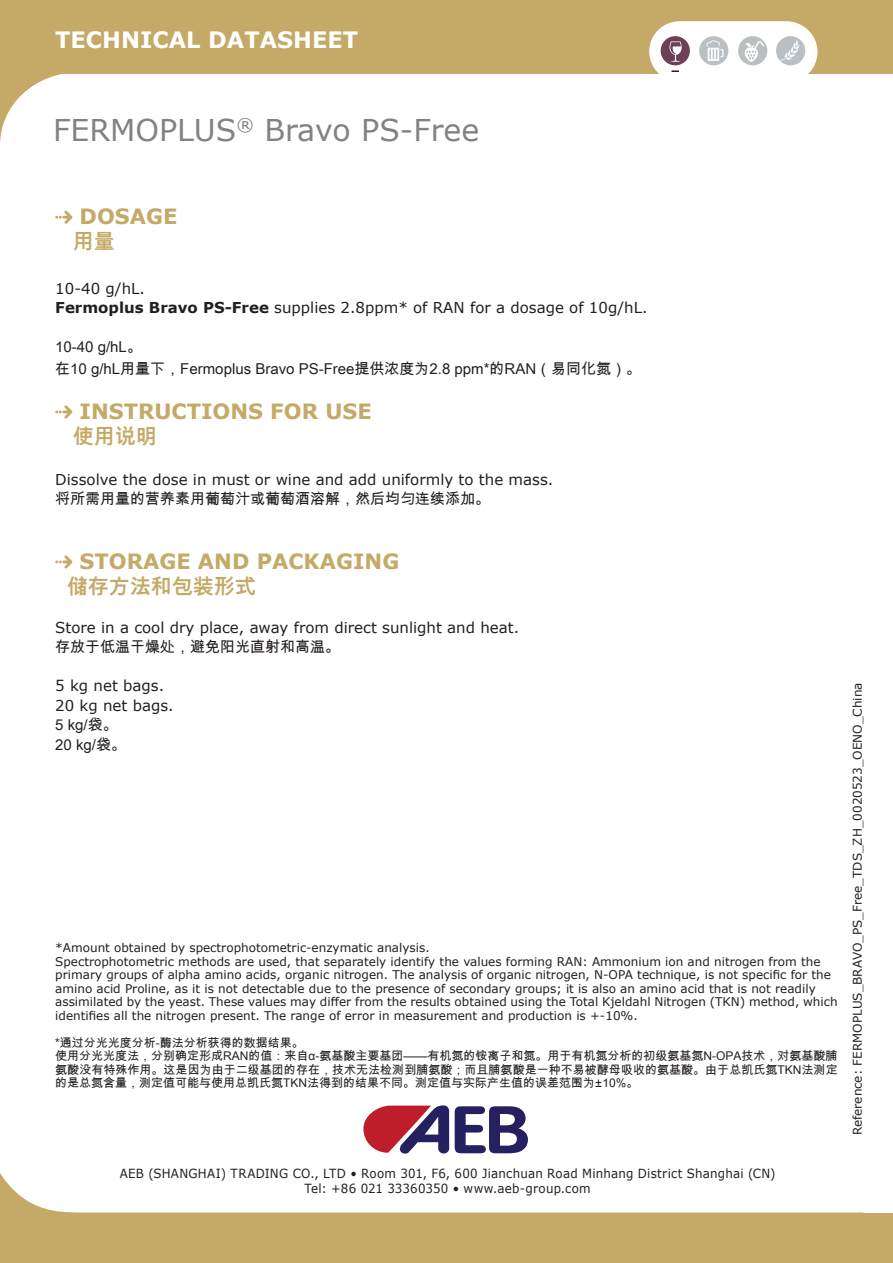
<style>
.page{position:relative;width:893px;height:1263px;background:#fff}
.page>*{position:absolute;margin:0;border:0;box-sizing:border-box;transform-origin:0 0}
.t1{font:30px "Verdana";color:#808285}
.t2{font:700 22.5px "Verdana";color:#fff}
.t3{font:700 21px "Verdana";color:#c4a967}
.t4{font:700 21px "Arial Unicode MS";color:#c4a967}
.t5{font:15px/19.5px "Verdana";color:#231f20}
.t6{font:15px/21.6px "Arial Unicode MS";color:#231f20}
.t7{font:12.6px/15.1px "Verdana";letter-spacing:.02em;color:#231f20;text-align:center;scale:.94 1}
.t8{font:12px/13.5px "Verdana";color:#231f20}
.t9{font:12px/13.5px "Arial Unicode MS";color:#231f20}
.s1{font-weight:700}
</style>
<div class="page">
<div style="left:0;top:0;width:893px;height:73px;background:#c4a967"></div>
<svg style="left:0;top:28px;width:863px;height:114px"></svg>
<svg style="left:0;top:1153px;width:513px;height:59px"></svg>
<div style="left:0;top:1212px;width:893px;height:51px;background:#c4a967"></div>
<svg style="left:649px;top:21px;width:167px;height:61px"></svg>
<div style="left:650px;top:22px;width:167px;height:60px;background:#fff;border-radius:30px"></div>
<svg style="left:671px;top:70px;width:8px;height:2px"></svg>
<div style="left:776px;top:36px;width:29px;height:29px;background:#babfc3;border-radius:50%"></div>
<svg style="left:780px;top:40px;width:20px;height:21px"></svg>
<div style="left:738px;top:36px;width:29px;height:29px;background:#babfc3;border-radius:50%"></div>
<div style="left:661px;top:36px;width:29px;height:29px;background:#6c4156;border-radius:50%"></div>
<div style="left:699px;top:36px;width:29px;height:29px;background:#babfc3;border-radius:50%"></div>
<svg style="left:706px;top:40px;width:17px;height:21px"></svg>
<svg style="left:670px;top:41px;width:12px;height:21px"></svg>
<svg style="left:745px;top:41px;width:20px;height:21px"></svg>
<svg style="left:55px;top:211px;width:17px;height:13px"></svg>
<svg style="left:55px;top:405px;width:17px;height:13px"></svg>
<svg style="left:55px;top:555px;width:17px;height:13px"></svg>
<svg style="left:363px;top:1105px;width:165px;height:48px"></svg>
<h2 class="t2" style="left:55px;top:24px;width:304px">TECHNICAL DATASHEET</h2>
<h1 class="t1" style="left:53px;top:110px;width:428px">FERMOPLUS<sup>®</sup> Bravo PS-Free</h1>
<h3 class="t3" style="left:80px;top:201px;width:99px">DOSAGE</h3>
<h3 class="t4" style="left:73px;top:226px;width:43px">用量</h3>
<p class="t5" style="left:55px;top:278px;width:594px">10-40 g/hL.<br><span class="s1">Fermoplus Bravo PS-Free</span> supplies 2.8ppm* of RAN for a dosage of 10g/hL.</p>
<p class="t6" style="left:55px;top:336px;width:587px">10-40 g/hL。<br>在10 g/hL用量下，Fermoplus Bravo PS-Free提供浓度为2.8 ppm*的RAN（易同化氮）。</p>
<h3 class="t3" style="left:80px;top:396px;width:294px">INSTRUCTIONS FOR USE</h3>
<h3 class="t4" style="left:73px;top:421px;width:86px">使用说明</h3>
<p class="t5" style="left:55px;top:469px;width:499px">Dissolve the dose in must or wine and add uniformly to the mass.</p>
<p class="t6" style="left:55px;top:488px;width:437px">将所需用量的营养素用葡萄汁或葡萄酒溶解，然后均匀连续添加。</p>
<h3 class="t3" style="left:80px;top:546px;width:321px">STORAGE AND PACKAGING</h3>
<h3 class="t4" style="left:67px;top:571px;width:190px">储存方法和包装形式</h3>
<p class="t5" style="left:55px;top:617px;width:465px">Store in a cool dry place, away from direct sunlight and heat.</p>
<p class="t6" style="left:55px;top:636px;width:287px">存放于低温干燥处，避免阳光直射和高温。</p>
<p class="t5" style="left:55px;top:676px;width:120px">5 kg net bags.<br>20 kg net bags.</p>
<p class="t6" style="left:55px;top:715px;width:72px;line-height:19.5px">5 kg/袋。<br>20 kg/袋。</p>
<p class="t8" style="left:55px;top:941px;width:784px">*Amount obtained by spectrophotometric-enzymatic analysis.<br>Spectrophotometric methods are used, that separately identify the values forming RAN: Ammonium ion and nitrogen from the primary groups of alpha amino acids, organic nitrogen. The analysis of organic nitrogen, N-OPA technique, is not specific for the amino acid Proline, as it is not detectable due to the presence of secondary groups; it is also an amino acid that is not readily assimilated by the yeast. These values may differ from the results obtained using the Total Kjeldahl Nitrogen (TKN) method, which identifies all the nitrogen present. The range of error in measurement and production is +-10%.</p>
<p class="t9" style="left:55px;top:1035px;width:784px">*通过分光光度分析-酶法分析获得的数据结果。<br>使用分光光度法，分别确定形成RAN的值：来自α-氨基酸主要基团——有机氮的铵离子和氮。用于有机氮分析的初级氨基氮N-OPA技术，对氨基酸脯氨酸没有特殊作用。这是因为由于二级基团的存在，技术无法检测到脯氨酸；而且脯氨酸是一种不易被酵母吸收的氨基酸。由于总凯氏氮TKN法测定的是总氮含量，测定值可能与使用总凯氏氮TKN法得到的结果不同。测定值与实际产生值的误差范围为±10%。</p>
<p class="t7" style="left:120px;top:1166px;width:699px">AEB (SHANGHAI) TRADING CO., LTD • Room 301, F6, 600 Jianchuan Road Minhang District Shanghai (CN)<br>Tel: +86 021 33360350 • www.aeb-group.com</p>
<p class="t8" style="left:851px;top:1135px;width:454px;rotate:-90deg">Reference: FERMOPLUS_BRAVO_PS_Free_TDS_ZH_0020523_OENO_China</p>
</div>
